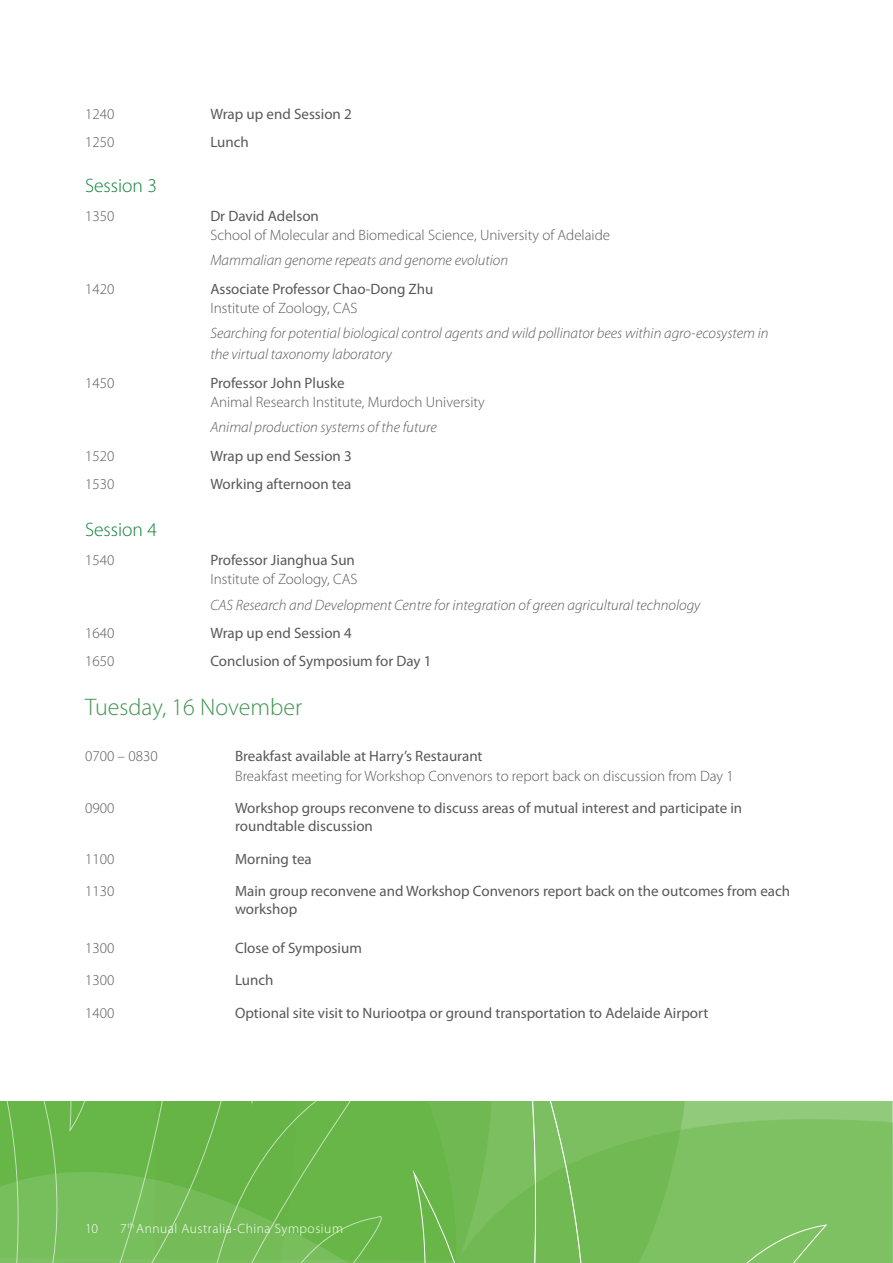
<style>
.page{position:relative;width:893px;height:1263px;background:#fff}
.page>*{position:absolute;margin:0;border:0;box-sizing:border-box;transform-origin:0 0}
.date_headings{font:300 24px "Myriad Pro";color:#419451}
.Program_h2{font:300 19.5px "Myriad Pro";color:#0b8136}
.Program_h2-2{font:15px/18px "Myriad Pro";color:#57585a}
.program_body{font:300 15px "Myriad Pro";color:#57585a}
.program_body_italics{font:italic 300 15px/21px "Myriad Pro";color:#57585a}
.body{font:300 13.5px "Myriad Pro";letter-spacing:.04em;color:#fff}
</style>
<div class="page">
<svg style="left:115px;top:1101px;width:84px;height:162px;background:#71ba54"></svg>
<svg style="left:0;top:1101px;width:115px;height:162px;background:#73bb57"></svg>
<div style="left:13px;top:1101px;width:160px;height:30px;background:#67b648"></div>
<svg style="left:199px;top:1101px;width:694px;height:162px;background:#75bc59"></svg>
<p class="program_body" style="left:85px;top:105px;width:31px">1240</p>
<p class="Program_h2-2" style="left:210px;top:104px;width:143px">Wrap up end Session 2</p>
<p class="program_body" style="left:85px;top:133px;width:31px">1250</p>
<p class="Program_h2-2" style="left:210px;top:133px;width:40px">Lunch</p>
<p class="Program_h2" style="left:85px;top:174px;width:73px">Session 3</p>
<p class="program_body" style="left:85px;top:207px;width:31px">1350</p>
<p class="Program_h2-2" style="left:210px;top:206px;width:110px">Dr David Adelson</p>
<p class="program_body" style="left:210px;top:226px;width:401px">School of Molecular and Biomedical Science, University of Adelaide</p>
<p class="program_body_italics" style="left:210px;top:250px;width:299px">Mammalian genome repeats and genome evolution</p>
<p class="program_body" style="left:85px;top:280px;width:31px">1420</p>
<p class="Program_h2-2" style="left:210px;top:279px;width:225px">Associate Professor Chao-Dong Zhu</p>
<p class="program_body" style="left:210px;top:299px;width:149px">Institute of Zoology, CAS</p>
<p class="program_body_italics" style="left:210px;top:323px;width:560px">Searching for potential biological control agents and wild pollinator bees within agro-ecosystem in the virtual taxonomy laboratory</p>
<p class="program_body" style="left:85px;top:374px;width:31px">1450</p>
<p class="Program_h2-2" style="left:210px;top:373px;width:136px">Professor John Pluske</p>
<p class="program_body" style="left:210px;top:393px;width:276px">Animal Research Institute, Murdoch University</p>
<p class="program_body_italics" style="left:210px;top:417px;width:228px">Animal production systems of the future</p>
<p class="program_body" style="left:85px;top:447px;width:31px">1520</p>
<p class="Program_h2-2" style="left:210px;top:446px;width:143px">Wrap up end Session 3</p>
<p class="program_body" style="left:85px;top:475px;width:31px">1530</p>
<p class="Program_h2-2" style="left:210px;top:475px;width:143px">Working afternoon tea</p>
<p class="Program_h2" style="left:85px;top:518px;width:73px">Session 4</p>
<p class="program_body" style="left:85px;top:551px;width:31px">1540</p>
<p class="Program_h2-2" style="left:210px;top:550px;width:146px">Professor Jianghua Sun</p>
<p class="program_body" style="left:210px;top:570px;width:149px">Institute of Zoology, CAS</p>
<p class="program_body_italics" style="left:210px;top:594px;width:492px">CAS Research and Development Centre for integration of green agricultural technology</p>
<p class="program_body" style="left:85px;top:624px;width:31px">1640</p>
<p class="Program_h2-2" style="left:210px;top:623px;width:143px">Wrap up end Session 4</p>
<p class="program_body" style="left:85px;top:652px;width:31px">1650</p>
<p class="Program_h2-2" style="left:210px;top:652px;width:223px">Conclusion of Symposium for Day 1</p>
<p class="date_headings" style="left:85px;top:693px;width:219px">Tuesday, 16 November</p>
<p class="program_body" style="left:85px;top:747px;width:74px">0700 – 0830</p>
<p class="Program_h2-2" style="left:235px;top:747px;width:249px">Breakfast available at Harry’s Restaurant</p>
<p class="program_body" style="left:235px;top:767px;width:500px">Breakfast meeting for Workshop Convenors to report back on discussion from Day 1</p>
<p class="program_body" style="left:85px;top:799px;width:31px">0900</p>
<p class="Program_h2-2" style="left:235px;top:799px;width:509px">Workshop groups reconvene to discuss areas of mutual interest and participate in roundtable discussion</p>
<p class="program_body" style="left:85px;top:850px;width:31px">1100</p>
<p class="Program_h2-2" style="left:235px;top:849px;width:78px">Morning tea</p>
<p class="program_body" style="left:85px;top:882px;width:31px">1130</p>
<p class="Program_h2-2" style="left:235px;top:882px;width:556px">Main group reconvene and Workshop Convenors report back on the outcomes from each workshop</p>
<p class="program_body" style="left:85px;top:938px;width:31px">1300</p>
<p class="Program_h2-2" style="left:235px;top:938px;width:128px">Close of Symposium</p>
<p class="program_body" style="left:85px;top:971px;width:31px">1300</p>
<p class="Program_h2-2" style="left:235px;top:971px;width:40px">Lunch</p>
<p class="program_body" style="left:85px;top:1003px;width:31px">1400</p>
<p class="Program_h2-2" style="left:235px;top:1003px;width:475px">Optional site visit to Nuriootpa or ground transportation to Adelaide Airport</p>
<p class="body" style="left:85px;top:1220px;width:15px">10</p>
<p class="body" style="left:120px;top:1220px;width:224px">7<sup>th</sup> Annual Australia-China Symposium</p>
</div>
